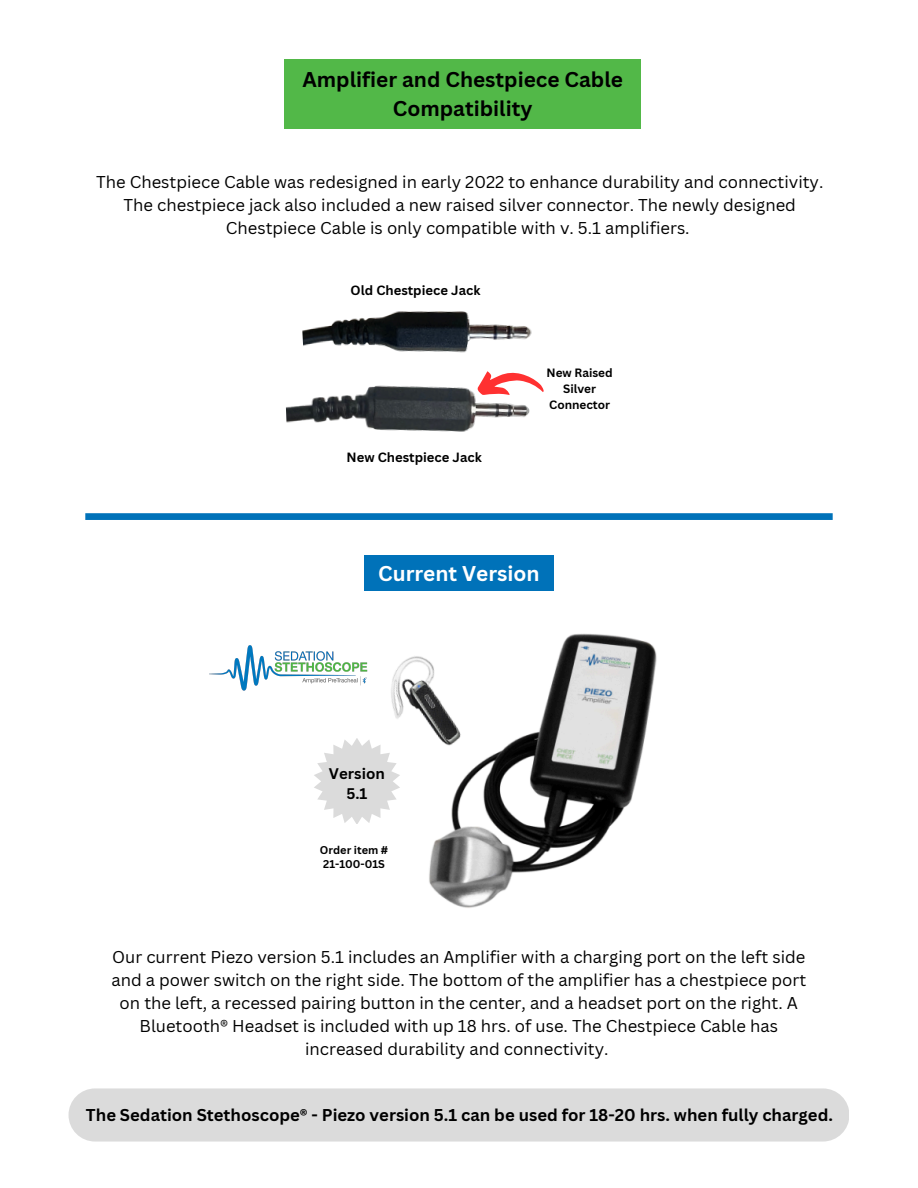
<style>
.page{position:relative;width:918px;height:1188px;background:#fff}
.page>*{position:absolute;margin:0;border:0;box-sizing:border-box;transform-origin:0 0}
.t1{font:700 20.85px/29px "Canva Sans";color:#000;text-align:center}
.t2{font:700 20.85px "Canva Sans";color:#fff}
.t3{font:16.65px/23px "Canva Sans";color:#000;text-align:center}
.t4{font:700 16.65px "Canva Sans";color:#000}
.t5{font:700 15px/20.2px "Canva Sans";color:#000;text-align:center}
.t6{font:700 13.05px "Canva Sans";color:#000}
.t7{font:700 11.7px/15.8px "Canva Sans";color:#000;text-align:center}
.t8{font:700 10.95px "Canva Sans";color:#000}
</style>
<div class="page">
<div style="left:364px;top:555px;width:190px;height:35px;background:#0072b9"></div>
<div style="left:85px;top:513px;width:748px;height:7px;background:#0072b9"></div>
<div style="left:69px;top:1088px;width:780px;height:54px;background:#dbdbdb;border-radius:27px"></div>
<div style="left:284px;top:59px;width:357px;height:70px;background:#52b848"></div>
<img style="left:286px;top:406px;width:189px;height:26px">
<img style="left:298px;top:311px;width:234px;height:110px">
<svg style="left:478px;top:371px;width:66px;height:24px"></svg>
<img style="left:356px;top:633px;width:301px;height:275px">
<img style="left:209px;top:633px;width:191px;height:61px">
<svg style="left:314px;top:739px;width:86px;height:84px"></svg>
<p class="t1" style="left:302px;top:64px;width:322px">Amplifier and Chestpiece Cable<br>Compatibility</p>
<h1 class="t3" style="left:96px;top:170px;width:729px">The Chestpiece Cable was redesigned in early 2022 to enhance durability and connectivity.<br>The chestpiece jack also included a new raised silver connector. The newly designed<br>Chestpiece Cable is only compatible with v. 5.1 amplifiers.</h1>
<p class="t6" style="left:351px;top:281px;width:131px">Old Chestpiece Jack</p>
<h4 class="t6" style="left:347px;top:449px;width:137px">New Chestpiece Jack</h4>
<h4 class="t7" style="left:546px;top:365px;width:68px">New Raised<br>Silver<br>Connector</h4>
<h1 class="t2" style="left:378px;top:559px;width:163px">Current Version</h1>
<h2 class="t5" style="left:329px;top:763px;width:57px">Version<br>5.1</h2>
<p class="t8" style="left:320px;top:842px;width:70px">Order item #</p>
<p class="t8" style="left:323px;top:857px;width:63px">21-100-01S</p>
<p class="t3" style="left:111px;top:945px;width:696px">Our current Piezo version 5.1 includes an Amplifier with a charging port on the left side and a power switch on the right side. The bottom of the amplifier has a chestpiece port on the left, a recessed pairing button in the center, and a headset port on the right. A Bluetooth® Headset is included with up 18 hrs. of use. The Chestpiece Cable has increased durability and connectivity.</p>
<h3 class="t4" style="left:86px;top:1103px;width:749px">The Sedation Stethoscope® - Piezo version 5.1 can be used for 18-20 hrs. when fully charged.</h3>
</div>
